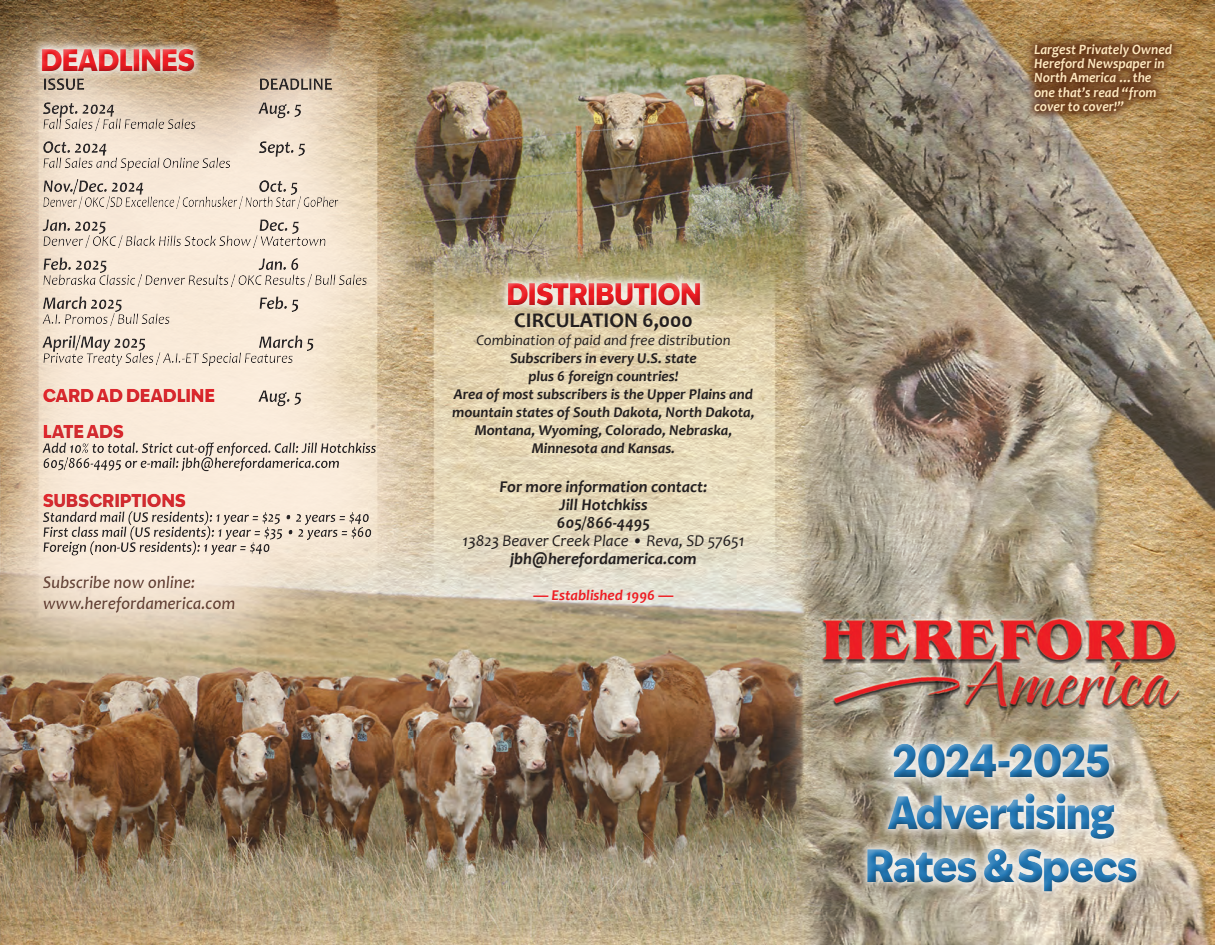
<style>
.page{position:relative;width:1215px;height:945px;background:#fff}
.page>*{position:absolute;margin:0;border:0;box-sizing:border-box;transform-origin:0 0}
.t1{font:100 45px/52.5px "Ivy Epic Variable";letter-spacing:-.025em;color:#2378b5;text-align:center;scale:.9 1}
.t2{font:100 30px "Ivy Epic Variable";letter-spacing:-.025em;color:#ee1d23;scale:.9 1}
.t3{font:700 21px "Candara";color:#231f20}
.t4{font:italic 700 18px/21px "Candara";letter-spacing:-.01em;color:#6d4739;scale:.95 1}
.t5{font:100 18px/36px "Ivy Epic Variable";letter-spacing:-.01em;color:#ee1d23;scale:.95 1}
.t6{font:italic 700 16.5px "Candara";color:#231f20}
.t7{font:italic 16.5px "Candara";color:#231f20}
.t8{font:italic 700 15px/18px "Candara";color:#231f20;text-align:center}
.t9{font:italic 15px "Candara";color:#231f20}
.t10{font:italic 700 15px "Candara";color:#ee1d23}
.t11{font:italic 700 14.25px "Candara";color:#fee9c0;scale:.95 1}
</style>
<div class="page">
<img style="left:0;top:0;width:1214px;height:945px">
<div style="left:0;top:0;width:466px;height:703px;background:#fef0e2;opacity:.91"></div>
<div style="left:33px;top:72px;width:363px;height:562px;background:#231f20;opacity:.75"></div>
<svg style="left:1025px;top:35px;width:157px;height:86px;background:#845a33"></svg>
<div style="left:32px;top:39px;width:172px;height:42px;background:#fff;opacity:.75"></div>
<div style="left:33px;top:40px;width:167px;height:35px;background:#fff;opacity:.75"></div>
<div style="left:36px;top:46px;width:166px;height:33px;background:#231f20;opacity:.75"></div>
<div style="left:498px;top:273px;width:211px;height:42px;background:#fff;opacity:.75"></div>
<div style="left:500px;top:274px;width:206px;height:35px;background:#fff;opacity:.75"></div>
<div style="left:502px;top:279px;width:206px;height:34px;background:#231f20;opacity:.75"></div>
<div style="left:858px;top:734px;width:289px;height:167px;background:#fff;opacity:.75"></div>
<div style="left:859px;top:735px;width:283px;height:160px;background:#fff;opacity:.75"></div>
<div style="left:862px;top:740px;width:283px;height:159px;background:#231f20;opacity:.75"></div>
<h2 class="t2" style="left:40px;top:41px;width:173px">DEADLINES</h2>
<p class="t5" style="left:43px;top:377px;width:183px">CARD AD DEADLINE<br>LATE ADS</p>
<p class="t5" style="left:43px;top:482px;width:152px">SUBSCRIPTIONS</p>
<p class="t4" style="left:43px;top:571px;width:204px">Subscribe now online: www.herefordamerica.com</p>
<h2 class="t2" style="left:506px;top:275px;width:218px">DISTRIBUTION</h2>
<p class="t3" style="left:514px;top:307px;width:180px">CIRCULATION 6,000</p>
<p class="t9" style="left:476px;top:330px;width:256px">Combination of paid and free distribution</p>
<p class="t8" style="left:510px;top:348px;width:188px">Subscribers in every U.S. state</p>
<p class="t8" style="left:528px;top:366px;width:152px">plus 6 foreign countries!</p>
<p class="t8" style="left:452px;top:384px;width:304px">Area of most subscribers is the Upper Plains and mountain states of South Dakota, North Dakota,<br>Montana, Wyoming, Colorado, Nebraska,</p>
<p class="t8" style="left:532px;top:438px;width:145px">Minnesota and Kansas.</p>
<p class="t6" style="left:500px;top:476px;width:209px">For more information contact:</p>
<p class="t6" style="left:559px;top:494px;width:90px">Jill Hotchkiss</p>
<p class="t6" style="left:557px;top:512px;width:95px">605/866-4495</p>
<p class="t7" style="left:462px;top:530px;width:284px">13823 Beaver Creek Place • Reva, SD 57651</p>
<p class="t6" style="left:510px;top:548px;width:188px">jbh@herefordamerica.com</p>
<p class="t10" style="left:533px;top:586px;width:141px">— Established 1996 —</p>
<p class="t11" style="left:1034px;top:40px;width:147px">Largest Privately Owned</p>
<p class="t11" style="left:1034px;top:55px;width:139px">Hereford Newspaper in</p>
<p class="t11" style="left:1034px;top:69px;width:125px">North America …the</p>
<p class="t11" style="left:1034px;top:83px;width:131px">one that’s read “from</p>
<p class="t11" style="left:1034px;top:97px;width:96px">cover to cover!”</p>
<h1 class="t1" style="left:865px;top:734px;width:304px">2024-2025<br>Advertising<br>Rates &amp; Specs</h1>
</div>
